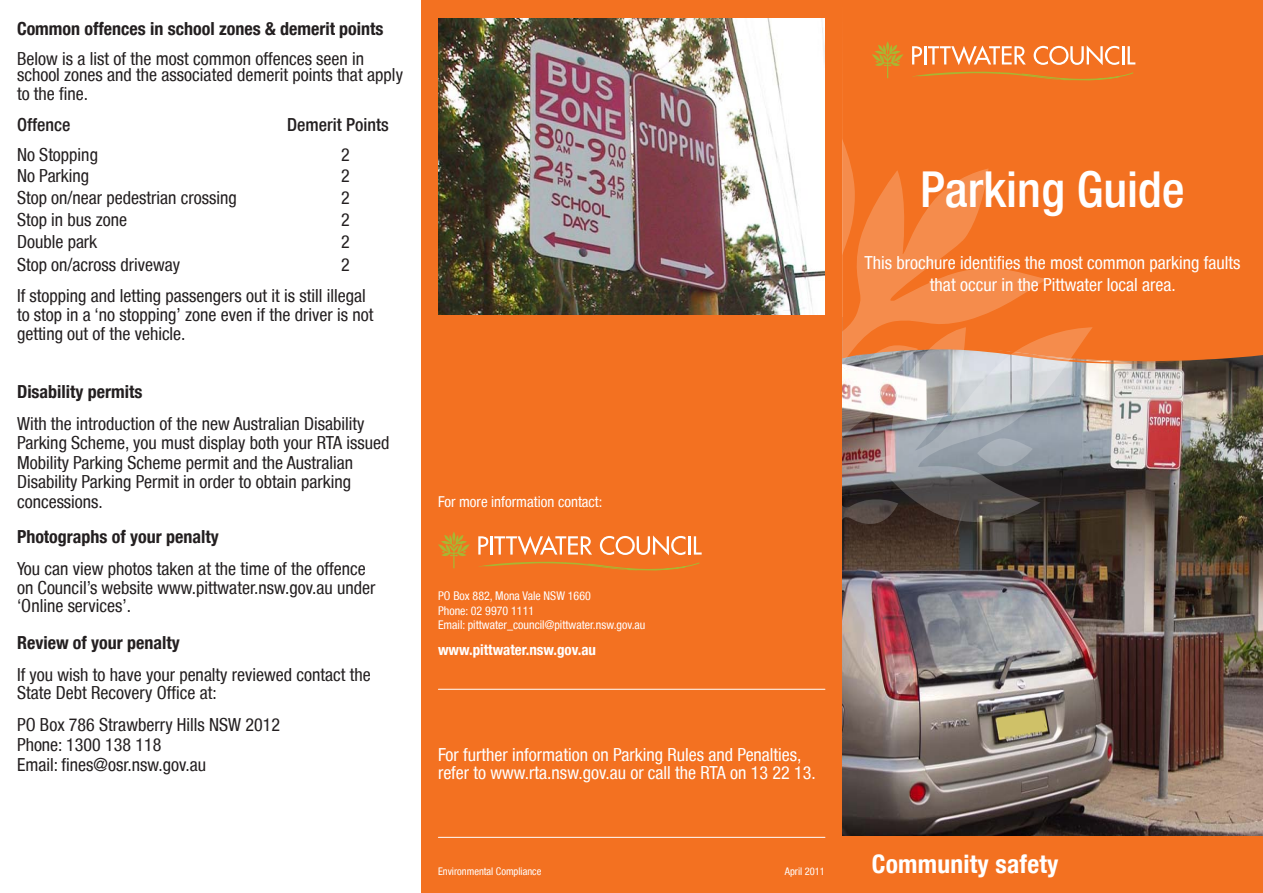
<style>
.page{position:relative;width:1263px;height:893px;background:#fff}
.page>*{position:absolute;margin:0;border:0;box-sizing:border-box;transform-origin:0 0}
.Pittwater_heading1{font:500 condensed 49.5px "Helvetica Neue LT";color:#fff}
.t1{font:700 condensed 25.5px "Helvetica Neue LT";letter-spacing:.01em;color:#fff}
.t2{font:condensed 18px/18.8px "Helvetica Neue LT";color:#231f20}
.Pittwater_subheading{font:condensed 18px/18px "Helvetica Neue LT";color:#fff}
.t3{font:700 condensed 18px "Helvetica Neue LT";color:#231f20}
.t4{font:500 condensed 18px "Helvetica Neue LT";color:#231f20}
.t5{font:condensed 15px "Helvetica Neue LT";color:#fff}
.t6{font:700 condensed 15px "Helvetica Neue LT";color:#fff}
.t7{font:condensed 12px/14.4px "Helvetica Neue LT";color:#fff}
.t8{font:condensed 10.5px "Helvetica Neue LT";color:#fff}
</style>
<div class="page">
<img style="left:842px;top:371px;width:421px;height:465px">
<div style="left:842px;top:0;width:421px;height:371px;background:#f37121"></div>
<svg style="left:1093px;top:346px;width:152px;height:19px;background:#d26c2c"></svg>
<svg style="left:912px;top:45px;width:114px;height:20px"></svg>
<svg style="left:1033px;top:45px;width:102px;height:20px"></svg>
<svg style="left:872px;top:41px;width:31px;height:37px"></svg>
<svg style="left:912px;top:72px;width:222px;height:8px;background:#e47d24"></svg>
<div style="left:842px;top:836px;width:421px;height:57px;background:#f37121"></div>
<img style="left:842px;top:114px;width:251px;height:611px">
<svg style="left:977px;top:438px;width:56px;height:28px;background:#9ea7b0"></svg>
<div style="left:421px;top:0;width:421px;height:893px;background:#f37121"></div>
<svg style="left:478px;top:535px;width:114px;height:20px"></svg>
<svg style="left:600px;top:535px;width:102px;height:20px"></svg>
<svg style="left:438px;top:532px;width:32px;height:36px"></svg>
<svg style="left:479px;top:562px;width:221px;height:8px"></svg>
<hr style="left:438px;top:689px;width:387px;height:1px;background:#fff">
<hr style="left:438px;top:837px;width:387px;height:1px;background:#fff">
<svg style="left:997px;top:711px;width:48px;height:26px"></svg>
<img style="left:438px;top:18px;width:387px;height:297px">
<p class="t3" style="left:17px;top:18px;width:368px">Common offences in school zones &amp; demerit points</p>
<p class="t2" style="left:17px;top:50px;width:387px;line-height:16.5px">Below is a list of the most common offences seen in school zones and the associated demerit points that apply</p>
<p class="t2" style="left:17px;top:84px;width:73px">to the fine.</p>
<p class="t4" style="left:17px;top:114px;width:55px">Offence</p>
<p class="t4" style="left:287px;top:114px;width:103px">Demerit Points</p>
<p class="t2" style="left:17px;top:145px;width:82px">No Stopping</p>
<p class="t2" style="left:341px;top:145px;width:10px">2</p>
<p class="t2" style="left:17px;top:167px;width:74px">No Parking</p>
<p class="t2" style="left:341px;top:167px;width:10px">2</p>
<p class="t2" style="left:17px;top:188px;width:221px">Stop on/near pedestrian crossing</p>
<p class="t2" style="left:341px;top:188px;width:10px">2</p>
<p class="t2" style="left:17px;top:210px;width:112px">Stop in bus zone</p>
<p class="t2" style="left:341px;top:210px;width:10px">2</p>
<p class="t2" style="left:17px;top:232px;width:82px">Double park</p>
<p class="t2" style="left:341px;top:232px;width:10px">2</p>
<p class="t2" style="left:17px;top:255px;width:165px">Stop on/across driveway</p>
<p class="t2" style="left:341px;top:255px;width:10px">2</p>
<p class="t2" style="left:17px;top:287px;width:358px">If stopping and letting passengers out it is still illegal to stop in a ‘no stopping’ zone even if the driver is not getting out of the vehicle.</p>
<p class="t3" style="left:17px;top:381px;width:127px">Disability permits</p>
<p class="t2" style="left:17px;top:414px;width:374px;line-height:19.5px">With the introduction of the new Australian Disability Parking Scheme, you must display both your RTA issued Mobility Parking Scheme permit and the Australian Disability Parking Permit in order to obtain parking concessions.</p>
<p class="t3" style="left:17px;top:526px;width:203px">Photographs of your penalty</p>
<p class="t2" style="left:17px;top:559px;width:360px">You can view photos taken at the time of the offence on Council’s website www.pittwater.nsw.gov.au under ‘Online services’.</p>
<p class="t3" style="left:17px;top:632px;width:164px">Review of your penalty</p>
<p class="t2" style="left:17px;top:665px;width:355px">If you wish to have your penalty reviewed contact the<br>State Debt Recovery Office at:</p>
<p class="t2" style="left:17px;top:715px;width:265px">PO Box 786 Strawberry Hills NSW 2012</p>
<p class="t2" style="left:17px;top:735px;width:146px">Phone: 1300 138 118</p>
<p class="t2" style="left:17px;top:755px;width:191px">Email: fines@osr.nsw.gov.au</p>
<p class="t5" style="left:438px;top:493px;width:166px">For more information contact:</p>
<p class="t7" style="left:438px;top:589px;width:154px">PO Box 882, Mona Vale NSW 1660<br>Phone: 02 9970 1111</p>
<p class="t7" style="left:438px;top:617px;width:209px">Email: pittwater_council@pittwater.nsw.gov.au</p>
<p class="t6" style="left:438px;top:641px;width:160px">www.pittwater.nsw.gov.au</p>
<p class="Pittwater_subheading" style="left:438px;top:745px;width:379px">For further information on Parking Rules and Penalties, refer to www.rta.nsw.gov.au or call the RTA on 13 22 13.</p>
<p class="t8" style="left:438px;top:865px;width:105px">Environmental Compliance</p>
<p class="t8" style="left:785px;top:865px;width:42px">April 2011</p>
<p class="Pittwater_heading1" style="left:920px;top:159px;width:266px">Parking Guide</p>
<p class="Pittwater_subheading" style="left:864px;top:251px;width:378px;line-height:22.5px;text-align:center">This brochure identifies the most common parking faults that occur in the Pittwater local area.</p>
<p class="t1" style="left:872px;top:848px;width:188px">Community safety</p>
</div>
